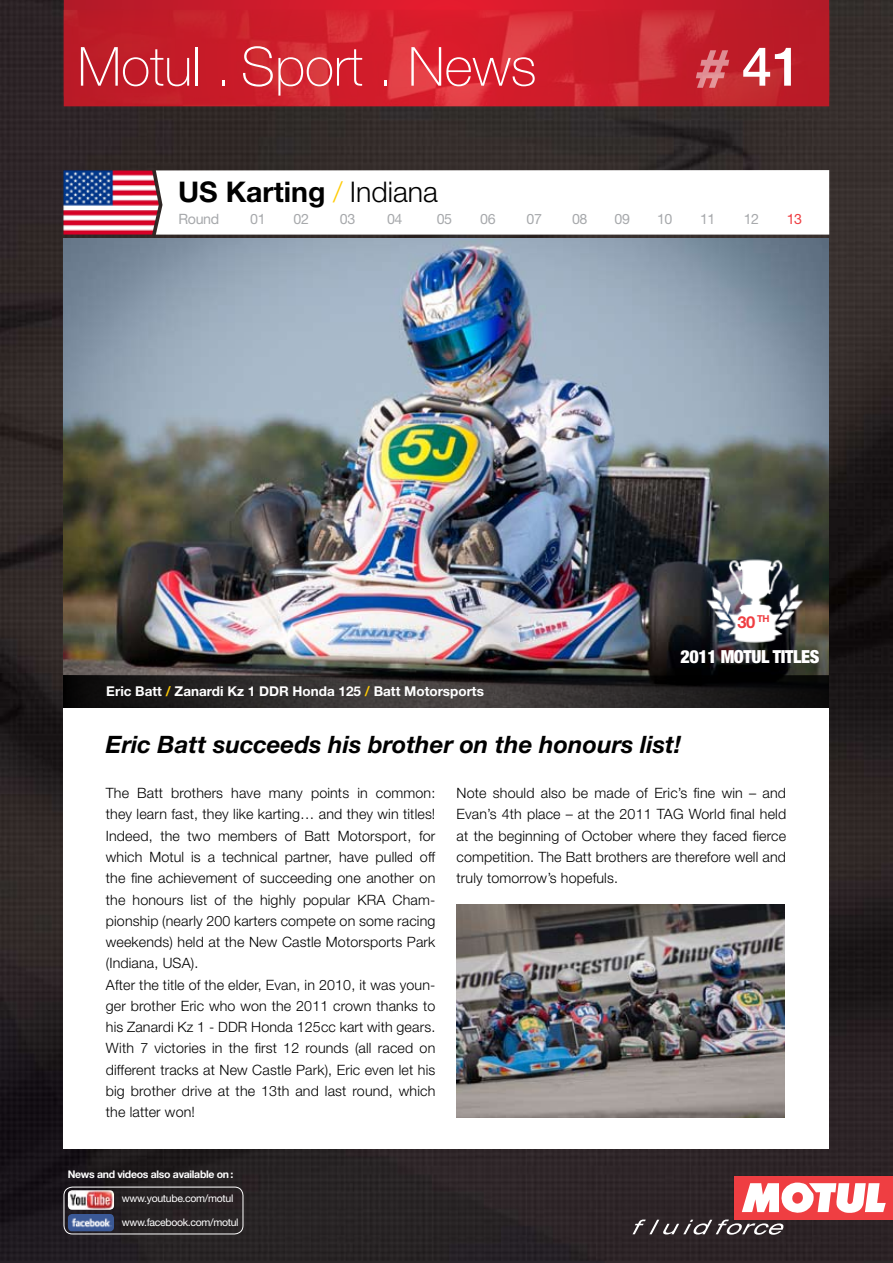
<style>
.page{position:relative;width:893px;height:1263px;background:#fff}
.page>*{position:absolute;margin:0;border:0;box-sizing:border-box;transform-origin:0 0}
.t1{font:100 54px "Helvetica Neue";color:#fff}
.t2{font:500 54px "Helvetica Neue";color:#fff}
.t3{font:700 28.5px "Helvetica Neue";color:#000}
.t4{font:italic 700 24px "Helvetica Neue";color:#000}
.t5{font:900 condensed 18px "Helvetica Neue";letter-spacing:-.02em;color:#fff}
.t6{font:700 16.5px "Helvetica Neue";color:#ef3e42}
.t7{font:300 14.25px/21.3px "Helvetica Neue";letter-spacing:.01em;color:#000}
.t8{font:14.25px "Helvetica Neue";letter-spacing:-.03em;color:#a7a9ac}
.t9{font:14.25px "Helvetica Neue";color:#ef3e42}
.t10{font:700 13.5px "Helvetica Neue";color:#fff}
.t11{font:10.5px "Helvetica Neue";letter-spacing:-.03em;color:#fff}
.t12{font:700 10.5px "Helvetica Neue";letter-spacing:-.03em;color:#fff}
.s1{font-weight:700;font-style:italic;font-stretch:expanded}
.s2{font-weight:300;color:#ffcb05}
.s3{font-weight:300}
.s4{color:#ffcb05}
</style>
<div class="page">
<img style="left:0;top:0;width:893px;height:1263px">
<svg style="left:64px;top:0;width:765px;height:10px;background:#cc1b2b"></svg>
<img style="left:64px;top:10px;width:765px;height:96px">
<div style="left:734px;top:1176px;width:159px;height:43px;background:#ef3e42"></div>
<svg style="left:632px;top:1182px;width:254px;height:53px"></svg>
<svg style="left:159px;top:170px;width:670px;height:65px"></svg>
<img style="left:68px;top:1190px;width:46px;height:20px">
<img style="left:68px;top:1214px;width:46px;height:17px">
<div style="left:64px;top:1187px;width:179px;height:47px;border:1px solid #fff;border-radius:9px"></div>
<div style="left:64px;top:706px;width:765px;height:442px;background:#fff"></div>
<img style="left:64px;top:238px;width:765px;height:438px">
<img style="left:63px;top:170px;width:96px;height:65px">
<svg style="left:64px;top:676px;width:765px;height:32px;background:#262323"></svg>
<img style="left:703px;top:543px;width:103px;height:100px">
<img style="left:456px;top:904px;width:328px;height:213px">
<h1 class="t1" style="left:77px;top:36px;width:461px">Motul . Sport . News</h1>
<h1 class="t2" style="left:687px;top:34px;width:117px"><span class="s1">#</span> 41</h1>
<h2 class="t3" style="left:178px;top:174px;width:261px">US Karting <span class="s2">/</span> <span class="s3">Indiana</span></h2>
<p class="t8" style="left:179px;top:210px;width:42px">Round</p>
<p class="t8" style="left:250px;top:210px;width:17px">01</p>
<p class="t8" style="left:294px;top:210px;width:17px">02</p>
<p class="t8" style="left:340px;top:210px;width:17px">03</p>
<p class="t8" style="left:387px;top:210px;width:17px">04</p>
<p class="t8" style="left:437px;top:210px;width:17px">05</p>
<p class="t8" style="left:480px;top:210px;width:17px">06</p>
<p class="t8" style="left:526px;top:210px;width:17px">07</p>
<p class="t8" style="left:572px;top:210px;width:17px">08</p>
<p class="t8" style="left:615px;top:210px;width:17px">09</p>
<p class="t8" style="left:657px;top:210px;width:17px">10</p>
<p class="t8" style="left:700px;top:210px;width:17px">11</p>
<p class="t8" style="left:744px;top:210px;width:17px">12</p>
<p class="t9" style="left:787px;top:210px;width:17px">13</p>
<p class="t6" style="left:737px;top:611px;width:34px">30 <sup>TH</sup></p>
<p class="t10" style="left:106px;top:682px;width:379px">Eric Batt <span class="s4">/</span> Zanardi Kz 1 DDR Honda 125 <span class="s4">/</span> Batt Motorsports</p>
<p class="t5" style="left:680px;top:646px;width:140px">2011 MOTUL TITLES</p>
<h3 class="t4" style="left:106px;top:730px;width:577px">Eric Batt succeeds his brother on the honours list!</h3>
<p class="t7" style="left:106px;top:782px;width:331px">The Batt brothers have many points in common: they learn fast, they like karting… and they win titles!<br>Indeed, the two members of Batt Motorsport, for which Motul is a technical partner, have pulled off the fine achievement of succeeding one another on the honours list of the highly popular KRA Cham&shy;pionship (nearly 200 karters compete on some racing weekends) held at the New Castle Motorsports Park (Indiana, USA).<br>After the title of the elder, Evan, in 2010, it was youn&shy;ger brother Eric who won the 2011 crown thanks to his Zanardi Kz 1 - DDR Honda 125cc kart with gears.<br>With 7 victories in the first 12 rounds (all raced on different tracks at New Castle Park), Eric even let his big brother drive at the 13th and last round, which the latter won!</p>
<p class="t7" style="left:457px;top:782px;width:331px;text-align:justify">Note should also be made of Eric’s fine win – and Evan’s 4th place – at the 2011 TAG World final held at the beginning of October where they faced fierce competition. The Batt brothers are therefore well and truly tomorrow’s hopefuls.</p>
<p class="t12" style="left:68px;top:1168px;width:167px">News and videos also available on :</p>
<p class="t11" style="left:122px;top:1192px;width:113px">www.youtube.com/motul</p>
<p class="t11" style="left:122px;top:1216px;width:118px">www.facebook.com/motul</p>
</div>
